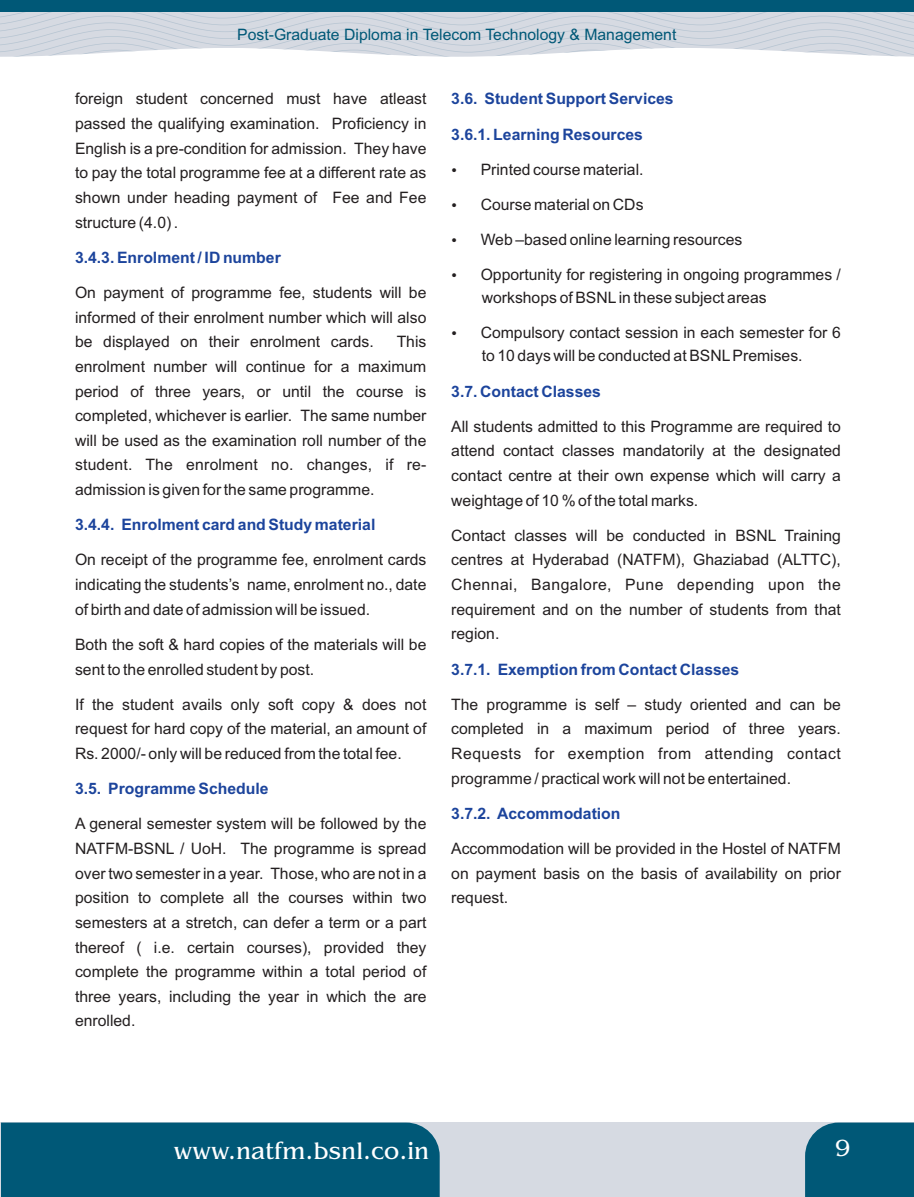
<style>
.page{position:relative;width:914px;height:1197px;background:#fff}
.page>*{position:absolute;margin:0;border:0;box-sizing:border-box;transform-origin:0 0}
.t1{font:24.5px "Benguiat";color:#fff}
.t2{font:15.75px/24.7px "Arial";color:#231f20;text-align:justify}
.t3{font:700 15.75px "Arial";color:#1c449c}
.t4{font:15.75px "Arial";color:#005877}
</style>
<div class="page">
<div style="left:0;top:0;width:914px;height:12px;background:#005877"></div>
<svg style="left:0;top:12px;width:914px;height:45px;background:#d7dbe3"></svg>
<div style="left:0;top:1123px;width:914px;height:74px;background:#d6dae2"></div>
<div style="left:805px;top:1123px;width:109px;height:74px;background:#005877"></div>
<div style="left:1px;top:1123px;width:438px;height:74px;background:#005877"></div>
<p class="t4" style="left:237px;top:29px;width:440px">Post-Graduate Diploma in Telecom Technology &amp; Management</p>
<p class="t2" style="left:75px;top:88px;width:353px">foreign student concerned must have atleast passed the qualifying examination. Proficiency in English is a pre-condition for admission. They have to pay the total programme fee at a different rate as shown under heading payment of Fee and Fee structure (4.0) .</p>
<p class="t3" style="left:75px;top:252px;width:207px">3.4.3. Enrolment / ID number</p>
<p class="t2" style="left:75px;top:282px;width:353px">On payment of programme fee, students will be informed of their enrolment number which will also be displayed on their enrolment cards.</p>
<p class="t2" style="left:75px;top:331px;width:353px;text-indent:321px">This enrolment number will continue for a maximum period of three years, or until the course is completed, whichever is earlier. The same number will be used as the examination roll number of the student. The enrolment no. changes, if re&shy;admission is given for the same programme.</p>
<p class="t3" style="left:75px;top:519px;width:302px">3.4.4. Enrolment card and Study material</p>
<p class="t2" style="left:75px;top:549px;width:353px">On receipt of the programme fee, enrolment cards indicating the students’s name, enrolment no., date of birth and date of admission will be issued.</p>
<p class="t2" style="left:75px;top:634px;width:353px">Both the soft &amp; hard copies of the materials will be sent to the enrolled student by post.</p>
<p class="t2" style="left:75px;top:693px;width:353px">If the student avails only soft copy &amp; does not request for hard copy of the material, an amount of Rs. 2000/- only will be reduced from the total fee.</p>
<p class="t3" style="left:75px;top:783px;width:195px">3.5. Programme Schedule</p>
<p class="t2" style="left:75px;top:813px;width:353px">A general semester system will be followed by the NATFM-BSNL / UoH. The programme is spread over two semester in a year. Those, who are not in a position to complete all the courses within two semesters at a stretch, can defer a term or a part thereof ( i.e. certain courses), provided they complete the programme within a total period of three years, including the year in which the are enrolled.</p>
<p class="t3" style="left:451px;top:93px;width:224px">3.6. Student Support Services</p>
<p class="t3" style="left:451px;top:128px;width:193px">3.6.1. Learning Resources</p>
<p class="t2" style="left:480px;top:159px;width:164px">Printed course material.</p>
<p class="t2" style="left:480px;top:194px;width:164px">Course material on CDs</p>
<p class="t2" style="left:480px;top:229px;width:263px">Web –based online learning resources</p>
<p class="t2" style="left:480px;top:265px;width:362px;line-height:22.9px">Opportunity for registering in ongoing programmes / workshops of BSNLin these subject areas</p>
<p class="t2" style="left:480px;top:323px;width:362px;line-height:22.9px">Compulsory contact session in each semester for 6 to 10 days will be conducted at BSNLPremises.</p>
<p class="t3" style="left:451px;top:385px;width:151px">3.7. Contact Classes</p>
<p class="t2" style="left:451px;top:415px;width:391px">All students admitted to this Programme are required to attend contact classes mandatorily at the designated contact centre at their own expense which will carry a weightage of 10 % of the total marks.</p>
<p class="t2" style="left:451px;top:524px;width:391px">Contact classes will be conducted in BSNL Training centres at Hyderabad (NATFM), Ghaziabad (ALTTC), Chennai, Bangalore, Pune depending upon the requirement and on the number of students from that region.</p>
<p class="t3" style="left:451px;top:663px;width:289px">3.7.1. Exemption from Contact Classes</p>
<p class="t2" style="left:451px;top:693px;width:391px">The programme is self – study oriented and can be completed in a maximum period of three years.<br>Requests for exemption from attending contact programme / practical work will not be entertained.</p>
<p class="t3" style="left:451px;top:808px;width:171px">3.7.2. Accommodation</p>
<p class="t2" style="left:451px;top:838px;width:391px">Accommodation will be provided in the Hostel of NATFM on payment basis on the basis of availability on prior request.</p>
<h1 class="t1" style="left:174px;top:1142px;width:257px">www.natfm.bsnl.co.in</h1>
<h1 class="t1" style="left:835px;top:1139px;width:17px">9</h1>
</div>
